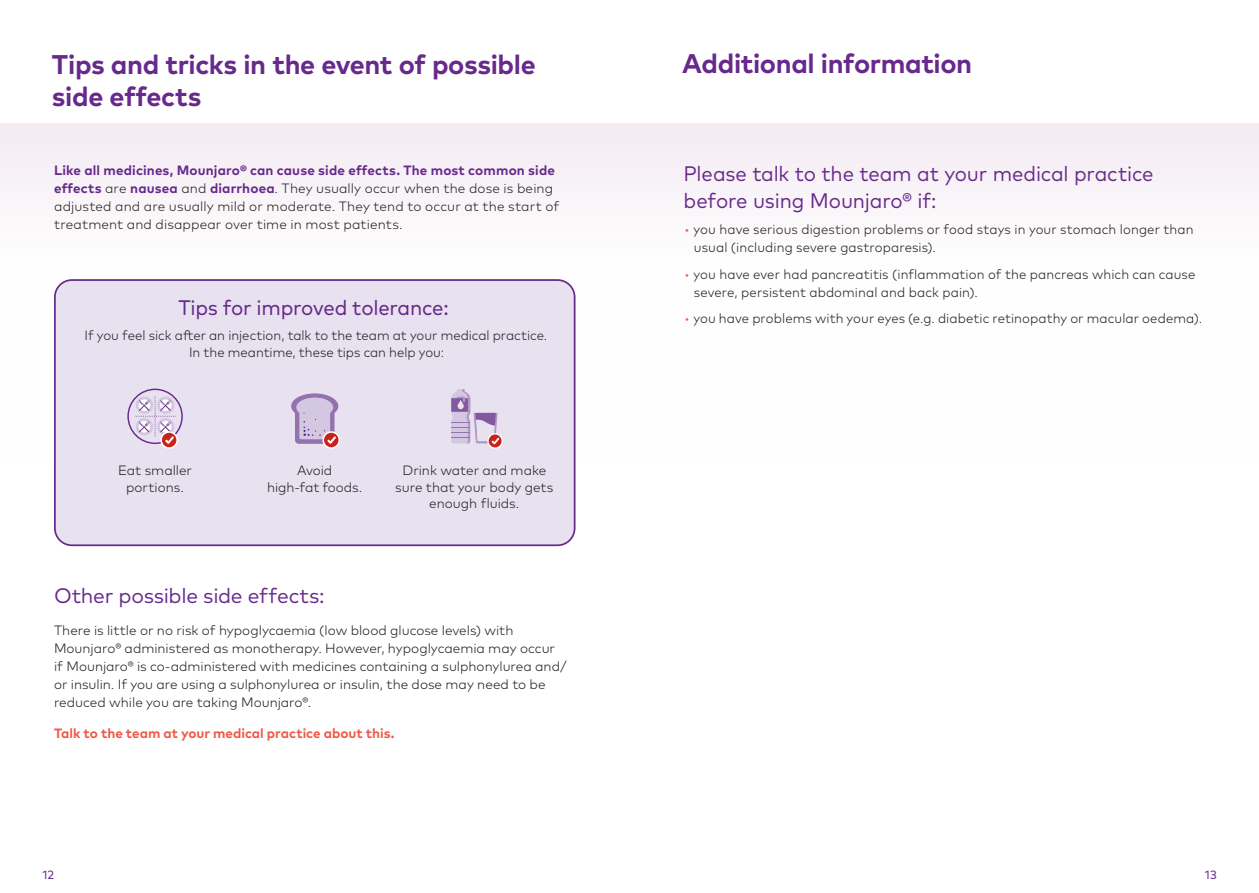
<style>
.page{position:relative;width:1259px;height:893px;background:#fff}
.page>*{position:absolute;margin:0;border:0;box-sizing:border-box;transform-origin:0 0}
.t1{font:700 27px/32.4px "Mark Pro";letter-spacing:-.015em;color:#67298c}
.t2{font:21px/27px "Mark Pro";letter-spacing:-.01em;color:#67298c}
.t3{font:21px "Mark Pro";letter-spacing:-.01em;color:#67298c}
.t4{font:300 13.5px/18px "Mark Pro";color:#231f20}
.t5{font:700 13.5px "Mark Pro";color:#f05946}
.t6{font:12px "Mark Pro";color:#67298c}
.s1{font-weight:700;color:#67298c}
.s2{color:#f05946}
</style>
<div class="page">
<div style="left:0;top:123px;width:1259px;height:341px;background:linear-gradient(to right,#f9f5f9,#fcfbfc)"></div>
<div style="left:54px;top:279px;width:521px;height:267px;background:#e8e1ef;border-radius:21px"></div>
<div style="left:127px;top:389px;width:56px;height:55px;border:1px solid #67298c;border-radius:50%"></div>
<svg style="left:160px;top:431px;width:18px;height:18px"></svg>
<div style="left:162px;top:433px;width:14px;height:14px;background:#c7231b;border-radius:50%"></div>
<svg style="left:135px;top:396px;width:41px;height:48px"></svg>
<svg style="left:487px;top:433px;width:16px;height:16px"></svg>
<svg style="left:488px;top:434px;width:13px;height:13px"></svg>
<svg style="left:451px;top:389px;width:49px;height:55px"></svg>
<svg style="left:322px;top:431px;width:18px;height:18px"></svg>
<div style="left:324px;top:433px;width:14px;height:14px;background:#c7231b;border-radius:50%"></div>
<svg style="left:291px;top:393px;width:47px;height:51px"></svg>
<div style="left:54px;top:279px;width:521px;height:267px;border:2px solid #67298c;border-radius:17px"></div>
<p class="t1" style="left:52px;top:46px;width:485px">Tips and tricks in the event of possible side effects</p>
<p class="t1" style="left:682px;top:45px;width:291px">Additional information</p>
<p class="t4" style="left:54px;top:160px;width:506px"><span class="s1">Like all medicines, Mounjaro® can cause side effects. The most common side effects</span> are <span class="s1">nausea</span> and <span class="s1">diarrhoea</span>. They usually occur when the dose is being adjusted and are usually mild or moderate. They tend to occur at the start of treatment and disappear over time in most patients.</p>
<p class="t3" style="left:178px;top:292px;width:272px">Tips for improved tolerance:</p>
<p class="t4" style="left:85px;top:326px;width:464px;line-height:16.5px;text-align:center">If you feel sick after an injection, talk to the team at your medical practice.<br>In the meantime, these tips can help you:</p>
<p class="t4" style="left:118px;top:461px;width:76px;line-height:16.5px;text-align:center">Eat smaller portions.</p>
<p class="t4" style="left:267px;top:461px;width:96px;line-height:16.5px;text-align:center">Avoid<br>high-fat foods.</p>
<p class="t4" style="left:395px;top:461px;width:160px;line-height:16.5px;text-align:center">Drink water and make sure that your body gets enough fluids.</p>
<p class="t2" style="left:54px;top:581px;width:272px">Other possible side effects:</p>
<p class="t4" style="left:54px;top:620px;width:514px">There is little or no risk of hypoglycaemia (low blood glucose levels) with Mounjaro® administered as monotherapy. However, hypoglycaemia may occur if Mounjaro® is co-administered with medicines containing a sulphonylurea and/ or insulin. If you are using a sulphonylurea or insulin, the dose may need to be reduced while you are taking Mounjaro®.</p>
<p class="t5" style="left:54px;top:723px;width:342px">Talk to the team at your medical practice about this.</p>
<p class="t2" style="left:683px;top:158px;width:472px">Please talk to the team at your medical practice before using Mounjaro® if:</p>
<p class="t4" style="left:694px;top:219px;width:501px;text-indent:-10px"><span class="s2">•</span> you have serious digestion problems or food stays in your stomach longer than usual (including severe gastroparesis).</p>
<p class="t4" style="left:694px;top:264px;width:503px;text-indent:-10px"><span class="s2">•</span> you have ever had pancreatitis (inflammation of the pancreas which can cause severe, persistent abdominal and back pain).</p>
<p class="t4" style="left:684px;top:308px;width:519px"><span class="s2">•</span> you have problems with your eyes (e.g. diabetic retinopathy or macular oedema).</p>
<p class="t6" style="left:42px;top:866px;width:13px">12</p>
<p class="t6" style="left:1205px;top:866px;width:13px">13</p>
</div>
